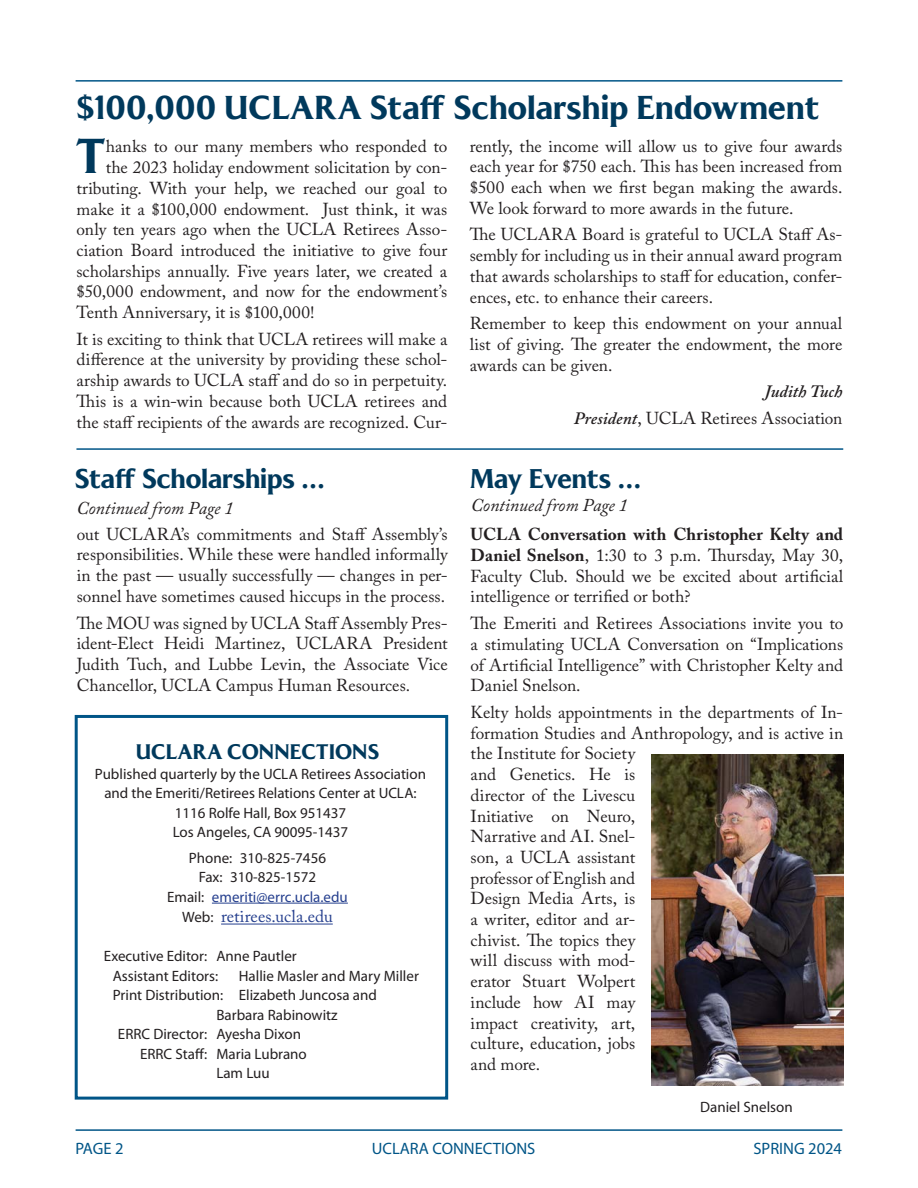
<style>
.page{position:relative;width:918px;height:1188px;background:#fff}
.page>*{position:absolute;margin:0;border:0;box-sizing:border-box;transform-origin:0 0}
.Body_copy_initial_cap{font:700 48.9px "Majesty";color:#00395c}
.Heading_18{font:700 33px "Majesty";letter-spacing:.005em;color:#00395c}
.Heading_18-2{font:700 27px "Majesty";letter-spacing:-.01em;color:#00395c}
.Heading_14{font:700 21px "Majesty";color:#00395c}
.Jump_lines{font:italic 18px "Adobe Caslon Pro";letter-spacing:-.005em;color:#231f20}
.Body_copy_justified{font:17.25px/20.7px "Adobe Caslon Pro";color:#231f20;text-align:justify}
.Body_copy_initial_cap-2{font:17.25px "Adobe Caslon Pro";color:#231f20}
.t1{font:17.25px "Adobe Caslon Pro";letter-spacing:.005em;color:#253f8e}
.Body_copy_justified-2{font:italic 600 17.25px "Adobe Caslon Pro";color:#231f20}
.t2{font:16.5px "Myriad Pro";color:#005587}
.Body_copy_ragged{font:15px/19.5px "Myriad Pro";color:#231f20}
.t3{font:15px "Myriad Pro";color:#253f8e}
.San_Serif{font:15px "Myriad Pro";color:#231f20}
.s1{font-weight:600;font-style:italic}
.s2{color:#231f20}
.s3{font-family:"Myriad Pro";font-size:15px;color:#231f20}
.s4{font-weight:700}
</style>
<div class="page">
<hr style="left:76px;top:80px;width:766px;height:2px;background:#005587">
<hr style="left:76px;top:1129px;width:766px;height:2px;background:#005587">
<div style="left:75px;top:715px;width:373px;height:385px;border:3px solid #005587"></div>
<hr style="left:212px;top:903px;width:136px;height:1px;background:#253f8e">
<hr style="left:221px;top:924px;width:112px;height:1px;background:#253f8e">
<hr style="left:76px;top:448px;width:767px;height:2px;background:#005587">
<img style="left:652px;top:755px;width:191px;height:331px">
<p class="Heading_18" style="left:76px;top:87px;width:745px">$100,000 UCLARA Staff Scholarship Endowment</p>
<p class="Body_copy_justified" style="left:470px;top:135px;width:374px">rently, the income will allow us to give four awards each year for $750 each. This has been increased from $500 each when we first began making the awards.<br>We look forward to more awards in the future.</p>
<p class="Body_copy_justified" style="left:470px;top:224px;width:374px">The UCLARA Board is grateful to UCLA Staff As&shy;sembly for including us in their annual award program that awards scholarships to staff for education, confer&shy;ences, etc. to enhance their careers.</p>
<p class="Body_copy_justified" style="left:470px;top:313px;width:374px">Remember to keep this endowment on your annual list of giving. The greater the endowment, the more awards can be given.</p>
<p class="Body_copy_justified-2" style="left:764px;top:381px;width:80px">Judith Tuch</p>
<p class="Body_copy_justified" style="left:574px;top:408px;width:270px"><span class="s1">President</span>, UCLA Retirees Association</p>
<p class="Body_copy_initial_cap" style="left:76px;top:126px;width:31px">T</p>
<p class="Body_copy_initial_cap-2" style="left:106px;top:136px;width:343px">hanks to our many members who responded to</p>
<p class="Body_copy_initial_cap-2" style="left:106px;top:157px;width:343px">the 2023 holiday endowment solicitation by con-</p>
<p class="Body_copy_initial_cap-2" style="left:76px;top:178px;width:372px">tributing. With your help, we reached our goal to</p>
<p class="Body_copy_initial_cap-2" style="left:76px;top:199px;width:372px">make it a $100,000 endowment. Just think, it was</p>
<p class="Body_copy_initial_cap-2" style="left:76px;top:219px;width:372px">only ten years ago when the UCLA Retirees Asso-</p>
<p class="Body_copy_initial_cap-2" style="left:76px;top:240px;width:372px">ciation Board introduced the initiative to give four</p>
<p class="Body_copy_initial_cap-2" style="left:76px;top:261px;width:372px">scholarships annually. Five years later, we created a</p>
<p class="Body_copy_initial_cap-2" style="left:76px;top:281px;width:372px">$50,000 endowment, and now for the endowment’s</p>
<p class="Body_copy_initial_cap-2" style="left:76px;top:302px;width:240px">Tenth Anniversary, it is $100,000!</p>
<p class="Body_copy_justified" style="left:76px;top:328px;width:372px">It is exciting to think that UCLA retirees will make a difference at the university by providing these schol&shy;arship awards to UCLA staff and do so in perpetuity.<br>This is a win-win because both UCLA retirees and the staff recipients of the awards are recognized. Cur-</p>
<p class="Heading_18-2" style="left:75px;top:462px;width:252px">Staff Scholarships …</p>
<p class="Jump_lines" style="left:76px;top:497px;width:158px">Continued from Page 1</p>
<p class="Body_copy_justified" style="left:77px;top:523px;width:372px">out UCLARA’s commitments and Staff Assembly’s responsibilities. While these were handled informally in the past — usually successfully — changes in per&shy;sonnel have sometimes caused hiccups in the process.</p>
<p class="Body_copy_justified" style="left:77px;top:612px;width:372px">The MOU was signed by UCLA Staff Assembly Pres&shy;ident-Elect Heidi Martinez, UCLARA President Judith Tuch, and Lubbe Levin, the Associate Vice Chancellor, UCLA Campus Human Resources.</p>
<p class="Heading_14" style="left:136px;top:739px;width:245px">UCLARA CONNECTIONS</p>
<p class="Body_copy_ragged" style="left:95px;top:764px;width:333px;text-align:center">Published quarterly by the UCLA Retirees Association and the Emeriti/Retirees Relations Center at UCLA:<br>1116 Rolfe Hall, Box 951437<br>Los Angeles, CA 90095-1437</p>
<p class="Body_copy_ragged" style="left:189px;top:848px;width:139px">Phone: 310-825-7456</p>
<p class="Body_copy_ragged" style="left:199px;top:867px;width:119px">Fax: 310-825-1572</p>
<p class="t3" style="left:167px;top:887px;width:182px"><span class="s2">Email:</span> emeriti@errc.ucla.edu</p>
<p class="t1" style="left:182px;top:906px;width:152px"><span class="s3">Web:</span> retirees.ucla.edu</p>
<p class="Body_copy_ragged" style="left:104px;top:946px;width:194px">Executive Editor: Anne Pautler</p>
<p class="Body_copy_ragged" style="left:113px;top:966px;width:107px">Assistant Editors:</p>
<p class="Body_copy_ragged" style="left:239px;top:966px;width:182px">Hallie Masler and Mary Miller</p>
<p class="Body_copy_ragged" style="left:216px;top:985px;width:162px;text-indent:-104px">Print Distribution: Elizabeth Juncosa and<br>Barbara Rabinowitz</p>
<p class="Body_copy_ragged" style="left:118px;top:1024px;width:185px">ERRC Director: Ayesha Dixon</p>
<p class="Body_copy_ragged" style="left:216px;top:1044px;width:92px;text-indent:-76px">ERRC Staff: Maria Lubrano<br>Lam Luu</p>
<p class="Heading_18-2" style="left:470px;top:462px;width:173px">May Events …</p>
<p class="Jump_lines" style="left:471px;top:495px;width:158px">Continued from Page 1</p>
<p class="Body_copy_justified" style="left:471px;top:524px;width:374px"><span class="s4">UCLA Conversation with Christopher Kelty and Daniel Snelson</span>, 1:30 to 3 p.m. Thursday, May 30, Faculty Club. Should we be excited about artificial intelligence or terrified or both?</p>
<p class="Body_copy_justified" style="left:471px;top:613px;width:374px">The Emeriti and Retirees Associations invite you to a stimulating UCLA Conversation on “Implications of Artificial Intelligence” with Christopher Kelty and Daniel Snelson.</p>
<p class="Body_copy_justified" style="left:471px;top:702px;width:374px;text-align:left">Kelty holds appointments in the departments of In&shy;formation Studies and Anthropology, and is active in the Institute for Society<br>and Genetics. He is<br>director of the Livescu<br>Initiative on Neuro,<br>Narrative and AI. Snel-<br>son, a UCLA assistant<br>professor of English and<br>Design Media Arts, is<br>a writer, editor and ar-<br>chivist. The topics they<br>will discuss with mod-<br>erator Stuart Wolpert<br>include how AI may<br>impact creativity, art,<br>culture, education, jobs<br>and more.</p>
<p class="San_Serif" style="left:700px;top:1098px;width:94px">Daniel Snelson</p>
<p class="t2" style="left:76px;top:1139px;width:49px">PAGE 2</p>
<p class="t2" style="left:372px;top:1139px;width:165px">UCLARA CONNECTIONS</p>
<p class="t2" style="left:753px;top:1139px;width:90px">SPRING 2024</p>
</div>
